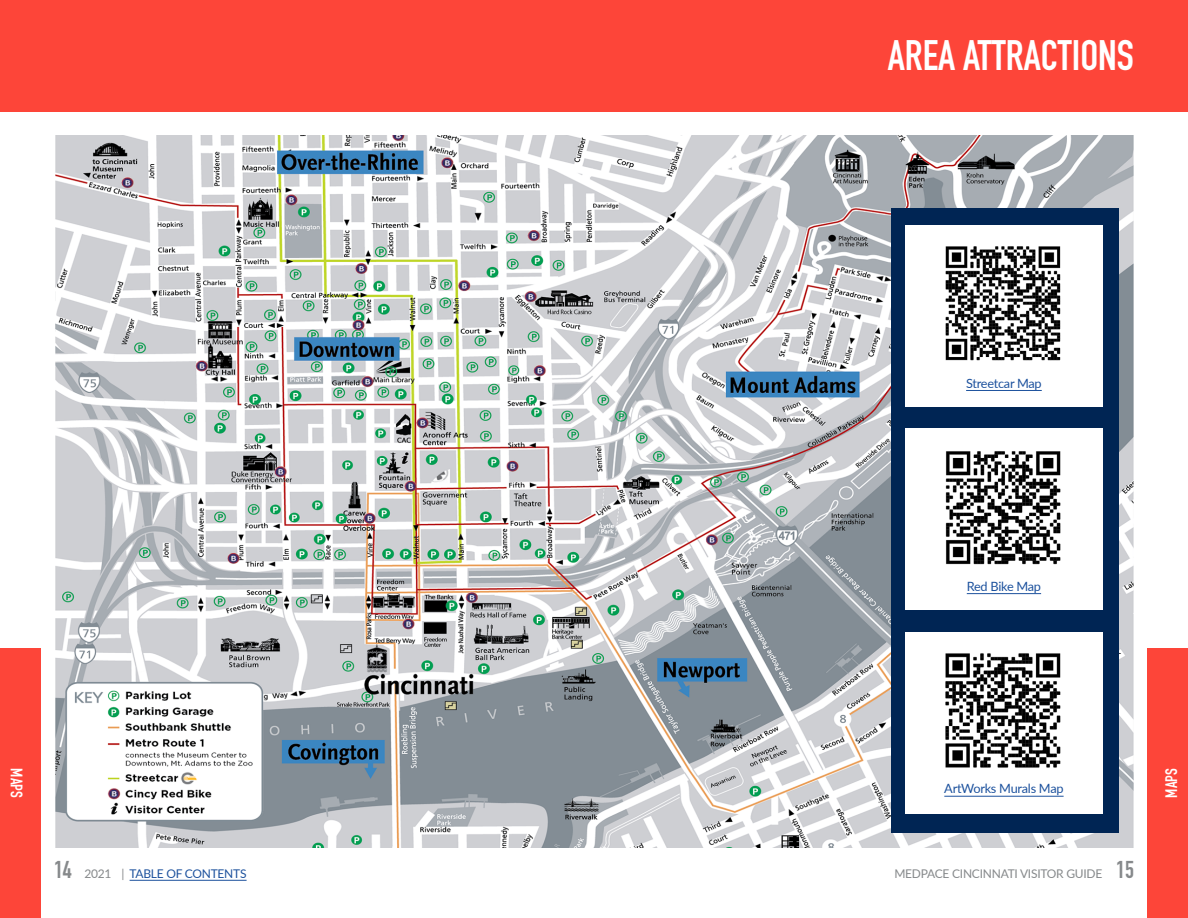
<style>
.page{position:relative;width:1188px;height:918px;background:#fff}
.page>*{position:absolute;margin:0;border:0;box-sizing:border-box;transform-origin:0 0}
.t1{font:700 42px "DIN Condensed";color:#fff}
.t2{font:700 24px "DIN Condensed";color:#86898b}
.t3{font:700 16.5px "DIN Condensed";color:#fff}
.t4{font:12.75px "Lato";letter-spacing:-.02em;color:#1c519d}
.t5{font:12px "Lato";letter-spacing:-.02em;color:#86898b}
.t6{font:12px "Lato";letter-spacing:-.02em;color:#1c519d}
.s1{color:#86898b}
.s2{font-family:"DIN Condensed";font-weight:700;font-size:24px}
</style>
<div class="page">
<div style="left:0;top:0;width:1188px;height:111px;background:#fd4539"></div>
<img style="left:55px;top:135px;width:1078px;height:712px">
<div style="left:891px;top:208px;width:227px;height:625px;background:#002554"></div>
<div style="left:905px;top:226px;width:198px;height:181px;background:#fff"></div>
<div style="left:905px;top:429px;width:198px;height:181px;background:#fff"></div>
<div style="left:905px;top:632px;width:198px;height:181px;background:#fff"></div>
<hr style="left:966px;top:390px;width:76px;height:1px;background:#1c519d">
<hr style="left:967px;top:593px;width:74px;height:1px;background:#1c519d">
<hr style="left:944px;top:796px;width:120px;height:1px;background:#1c519d">
<img style="left:945px;top:451px;width:116px;height:114px">
<img style="left:945px;top:653px;width:116px;height:115px">
<img style="left:945px;top:246px;width:116px;height:115px">
<div style="left:0;top:648px;width:40px;height:270px;background:#fd4539"></div>
<div style="left:1148px;top:648px;width:40px;height:270px;background:#fd4539"></div>
<hr style="left:130px;top:880px;width:117px;height:1px;background:#1c519d">
<h1 class="t1" style="left:888px;top:27px;width:248px">AREA ATTRACTIONS</h1>
<p class="t4" style="left:966px;top:374px;width:77px">Streetcar Map</p>
<p class="t4" style="left:967px;top:577px;width:76px">Red Bike Map</p>
<p class="t3" style="left:28px;top:768px;width:31px;rotate:90deg">MAPS</p>
<p class="t4" style="left:944px;top:780px;width:121px">ArtWorks Murals Map</p>
<p class="t6" style="left:122px;top:865px;width:126px"><span class="s1">|</span> TABLE OF CONTENTS</p>
<h2 class="t2" style="left:1116px;top:853px;width:19px">15</h2>
<p class="t5" style="left:54px;top:865px;width:59px"><span class="s2">14</span> 2021</p>
<p class="t5" style="left:894px;top:865px;width:210px">MEDPACE CINCINNATI VISITOR GUIDE</p>
<p class="t3" style="left:1160px;top:798px;width:31px;rotate:-90deg">MAPS</p>
</div>
